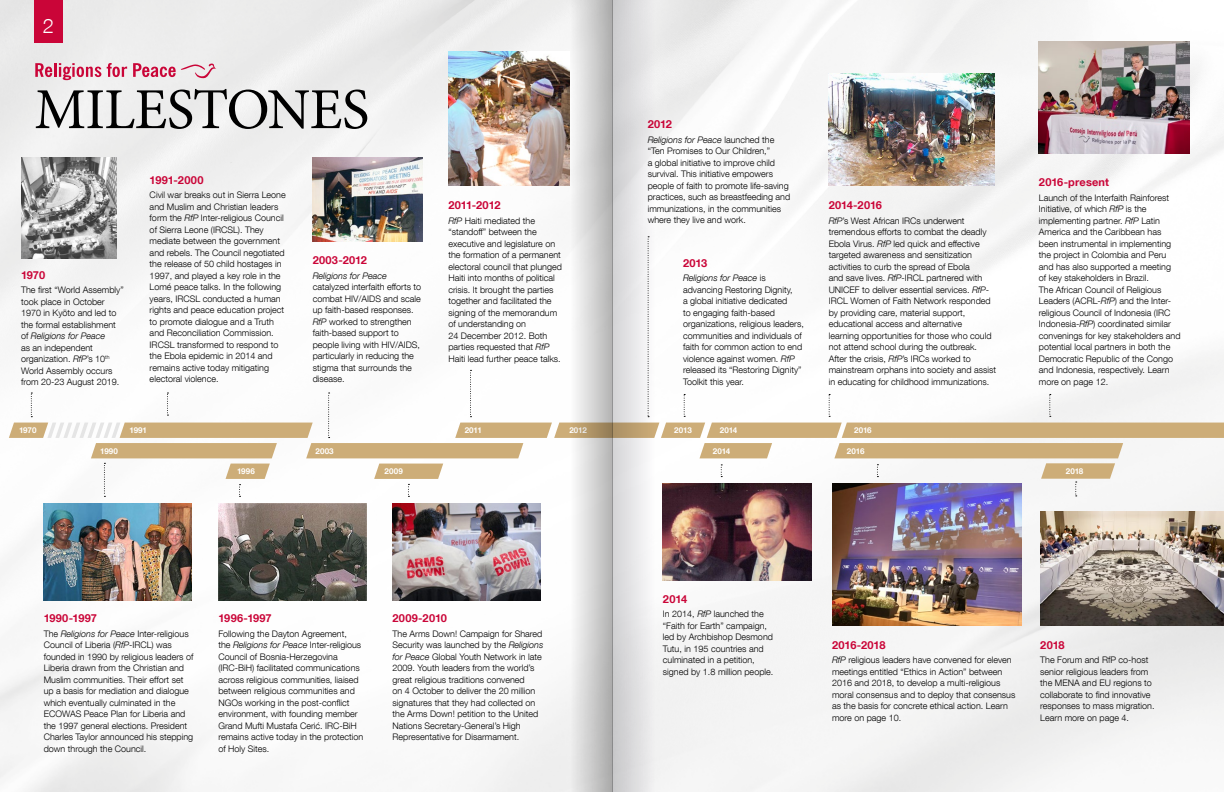
<style>
.page{position:relative;width:1224px;height:792px;background:#fff}
.page>*{position:absolute;margin:0;border:0;box-sizing:border-box;transform-origin:0 0}
.BASE_Serif_Caps_Head{font:58px "Minion Pro";letter-spacing:-.015em;color:#000}
.t1{font:300 20px "Helvetica Neue LT Com";color:#fff}
.Timeline_Year_s{font:700 11px "Helvetica Neue LT Com";letter-spacing:-.005em;color:#ca0538}
.Timeline_Year_s-2{font:700 11px "Helvetica Neue LT Com";letter-spacing:.025em;color:#ca0538}
.BASE_Timeline{font:300 9px/11.5px "Helvetica Neue LT Com";color:#000}
.Timeline_Axis_Year{font:700 8px "Helvetica Neue LT Com";letter-spacing:-.01em;color:#fff}
.s1{font-style:italic}
</style>
<div class="page">
<img style="left:0;top:0;width:1224px;height:792px">
<svg style="left:9px;top:236px;width:1215px;height:261px"></svg>
<img style="left:313px;top:157px;width:109px;height:84px">
<img style="left:448px;top:52px;width:122px;height:133px">
<img style="left:829px;top:73px;width:166px;height:112px">
<img style="left:1039px;top:41px;width:150px;height:112px">
<img style="left:218px;top:503px;width:149px;height:98px">
<img style="left:43px;top:503px;width:148px;height:98px">
<img style="left:393px;top:503px;width:148px;height:98px">
<img style="left:663px;top:484px;width:148px;height:97px">
<img style="left:1040px;top:511px;width:184px;height:115px">
<img style="left:832px;top:484px;width:189px;height:142px">
<img style="left:21px;top:157px;width:95px;height:101px">
<svg style="left:35px;top:63px;width:66px;height:17px"></svg>
<svg style="left:107px;top:63px;width:20px;height:14px"></svg>
<svg style="left:133px;top:63px;width:83px;height:16px"></svg>
<div style="left:34px;top:0;width:29px;height:43px;background:#ca0538"></div>
<div style="left:570px;top:0;width:42px;height:792px;background:linear-gradient(to right,#f9f8f7,#b2b1b0)"></div>
<div style="left:612px;top:0;width:43px;height:792px;background:linear-gradient(to right,#cececf,#f4f3f3)"></div>
<h2 class="t1" style="left:43px;top:14px;width:13px">2</h2>
<p class="BASE_Serif_Caps_Head" style="left:34px;top:71px;width:337px">MILESTONES</p>
<p class="Timeline_Year_s" style="left:21px;top:268px;width:26px">1970</p>
<p class="BASE_Timeline" style="left:21px;top:284px;width:104px">The first “World Assembly” took place in October<br>1970 in Kyōto and led to the formal establishment of <span class="s1">Religions for Peace<br></span>as an independent organization. <span class="s1">RfP</span>’s 10<sup>th<br></sup>World Assembly occurs from 20-23 August 2019.</p>
<p class="Timeline_Year_s-2" style="left:150px;top:173px;width:55px">1991-2000</p>
<p class="BASE_Timeline" style="left:150px;top:189px;width:138px">Civil war breaks out in Sierra Leone and Muslim and Christian leaders form the <span class="s1">RfP</span> Inter-religious Council of Sierra Leone (IRCSL). They mediate between the government and rebels. The Council negotiated the release of 50 child hostages in 1997, and played a key role in the Lomé peace talks. In the following years, IRCSL conducted a human rights and peace education project to promote dialogue and a Truth and Reconciliation Commission.</p>
<p class="BASE_Timeline" style="left:150px;top:339px;width:130px">IRCSL transformed to respond to the Ebola epidemic in 2014 and remains active today mitigating electoral violence.</p>
<p class="Timeline_Axis_Year" style="left:19px;top:425px;width:19px">1970</p>
<p class="Timeline_Axis_Year" style="left:130px;top:425px;width:19px">1991</p>
<p class="Timeline_Axis_Year" style="left:100px;top:446px;width:19px">1990</p>
<p class="Timeline_Year_s-2" style="left:313px;top:254px;width:56px">2003-2012</p>
<p class="BASE_Timeline" style="left:313px;top:270px;width:110px"><span class="s1">Religions for Peace </span>catalyzed interfaith efforts to combat HIV/AIDS and scale up faith-based responses.<br><span class="s1">RfP</span> worked to strengthen faith-based support to people living with HIV/AIDS, particularly in reducing the stigma that surrounds the disease.</p>
<p class="Timeline_Axis_Year" style="left:315px;top:446px;width:20px">2003</p>
<p class="Timeline_Year_s" style="left:448px;top:198px;width:54px">2011-2012</p>
<p class="BASE_Timeline" style="left:448px;top:214px;width:115px"><span class="s1">RfP</span> Haiti mediated the “standoff” between the executive and legislature on the formation of a permanent electoral council that plunged<br>Haiti into months of political crisis. It brought the parties together and facilitated the signing of the memorandum of understanding on<br>24 December 2012. Both parties requested that <span class="s1">RfP<br></span>Haiti lead further peace talks.</p>
<p class="Timeline_Axis_Year" style="left:465px;top:425px;width:19px">2011</p>
<p class="Timeline_Axis_Year" style="left:569px;top:425px;width:19px">2012</p>
<p class="Timeline_Year_s" style="left:648px;top:117px;width:26px">2012</p>
<p class="BASE_Timeline" style="left:648px;top:134px;width:144px"><span class="s1">Religions for Peace</span> launched the “Ten Promises to Our Children,”<br>a global initiative to improve child survival. This initiative empowers people of faith to promote life-saving practices, such as breastfeeding and immunizations, in the communities where they live and work.</p>
<p class="Timeline_Year_s" style="left:683px;top:256px;width:26px">2013</p>
<p class="BASE_Timeline" style="left:683px;top:272px;width:122px"><span class="s1">Religions for Peace</span> is advancing Restoring Dignity,<br>a global initiative dedicated<br>to engaging faith-based organizations, religious leaders, communities and individuals of faith for common action to end violence against women. <span class="s1">RfP </span>released its “Restoring Dignity”<br>Toolkit this year.</p>
<p class="Timeline_Year_s" style="left:829px;top:198px;width:55px">2014-2016</p>
<p class="BASE_Timeline" style="left:829px;top:214px;width:169px"><span class="s1">RfP</span>’s West African IRCs underwent tremendous efforts to combat the deadly Ebola Virus. <span class="s1">RfP</span> led quick and effective targeted awareness and sensitization activities to curb the spread of Ebola<br>and save lives. <span class="s1">RfP</span>-IRCL partnered with UNICEF to deliver essential services. <span class="s1">RfP</span>-IRCL Women of Faith Network responded by providing care, material support, educational access and alternative<br>learning opportunities for those who could not attend school during the outbreak.<br>After the crisis, <span class="s1">RfP</span>’s IRCs worked to mainstream orphans into society and assist in educating for childhood immunizations.</p>
<p class="Timeline_Axis_Year" style="left:674px;top:425px;width:19px">2013</p>
<p class="Timeline_Axis_Year" style="left:720px;top:425px;width:19px">2014</p>
<p class="Timeline_Axis_Year" style="left:854px;top:425px;width:19px">2016</p>
<p class="Timeline_Axis_Year" style="left:713px;top:446px;width:19px">2014</p>
<p class="Timeline_Axis_Year" style="left:847px;top:446px;width:19px">2016</p>
<p class="Timeline_Year_s" style="left:1039px;top:175px;width:72px">2016-present</p>
<p class="BASE_Timeline" style="left:1039px;top:191px;width:143px">Launch of the Interfaith Rainforest<br>Initiative, of which <span class="s1">RfP</span> is the implementing partner. <span class="s1">RfP</span> Latin<br>America and the Caribbean has been instrumental in implementing the project in Colombia and Peru and has also supported a meeting of key stakeholders in Brazil.<br>The African Council of Religious<br>Leaders (ACRL-<span class="s1">RfP</span>) and the Inter&shy;religious Council of Indonesia (IRC<br>Indonesia-<span class="s1">RfP</span>) coordinated similar convenings for key stakeholders and potential local partners in both the<br>Democratic Republic of the Congo and Indonesia, respectively. Learn more on page 12.</p>
<p class="Timeline_Axis_Year" style="left:237px;top:466px;width:19px">1996</p>
<p class="Timeline_Axis_Year" style="left:1066px;top:466px;width:19px">2018</p>
<p class="Timeline_Axis_Year" style="left:385px;top:466px;width:20px">2009</p>
<p class="Timeline_Year_s" style="left:44px;top:612px;width:55px">1990-1997</p>
<p class="BASE_Timeline" style="left:44px;top:628px;width:151px">The <span class="s1">Religions for Peace</span> Inter-religious Council of Liberia (<span class="s1">RfP</span>-IRCL) was founded in 1990 by religious leaders of Liberia drawn from the Christian and Muslim communities. Their effort set up a basis for mediation and dialogue which eventually culminated in the ECOWAS Peace Plan for Liberia and the 1997 general elections. President Charles Taylor announced his stepping down through the Council.</p>
<p class="Timeline_Year_s" style="left:218px;top:612px;width:55px">1996-1997</p>
<p class="BASE_Timeline" style="left:218px;top:628px;width:146px">Following the Dayton Agreement,<br>the <span class="s1">Religions for Peace</span> Inter-religious Council of Bosnia-Herzegovina (IRC-BiH) facilitated communications across religious communities, liaised between religious communities and NGOs working in the post-conflict environment, with founding member Grand Mufti Mustafa Cerić. IRC-BiH remains active today in the protection of Holy Sites.</p>
<p class="Timeline_Year_s-2" style="left:393px;top:612px;width:56px">2009-2010</p>
<p class="BASE_Timeline" style="left:393px;top:628px;width:152px">The Arms Down! Campaign for Shared Security was launched by the <span class="s1">Religions for Peace</span> Global Youth Network in late 2009. Youth leaders from the world’s great religious traditions convened<br>on 4 October to deliver the 20 million signatures that they had collected on the Arms Down! petition to the United Nations Secretary-General’s High Representative for Disarmament.</p>
<p class="Timeline_Year_s" style="left:663px;top:592px;width:26px">2014</p>
<p class="BASE_Timeline" style="left:663px;top:608px;width:112px">In 2014, <span class="s1">RfP</span> launched the “Faith for Earth” campaign, led by Archbishop Desmond<br>Tutu, in 195 countries and culminated in a petition, signed by 1.8 million people.</p>
<p class="Timeline_Year_s" style="left:832px;top:638px;width:55px">2016-2018</p>
<p class="BASE_Timeline" style="left:832px;top:654px;width:185px"><span class="s1">RfP</span> religious leaders have convened for eleven meetings entitled “Ethics in Action” between 2016 and 2018, to develop a multi-religious moral consensus and to deploy that consensus as the basis for concrete ethical action. Learn more on page 10.</p>
<p class="Timeline_Year_s" style="left:1040px;top:638px;width:26px">2018</p>
<p class="BASE_Timeline" style="left:1040px;top:654px;width:116px">The Forum and RfP co-host senior religious leaders from the MENA and EU regions to collaborate to find innovative responses to mass migration.<br>Learn more on page 4.</p>
</div>
